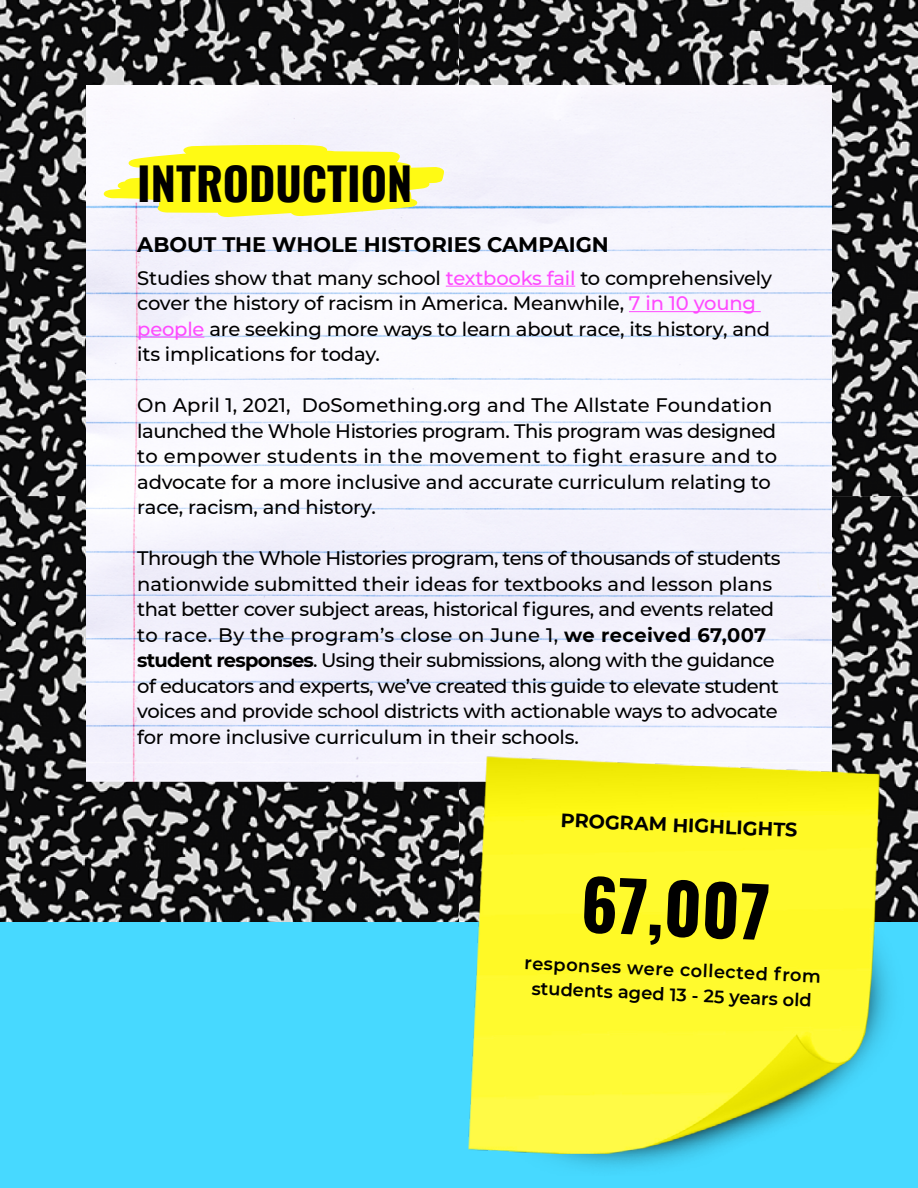
<style>
.page{position:relative;width:918px;height:1188px;background:#fff}
.page>*{position:absolute;margin:0;border:0;box-sizing:border-box;transform-origin:0 0}
.t1{font:700 68.85px "Oswald";color:#000}
.t2{font:700 45px "Oswald";color:#000}
.t3{font:700 21px "Montserrat";color:#000}
.t4{font:500 19.5px/25.5px "Montserrat";letter-spacing:-.015em;color:#000}
.t5{font:700 19.2px "Montserrat";color:#000}
.t6{font:600 17.85px/24.8px "Montserrat";color:#000;text-align:center}
.s1{color:#ff4aff}
.s2{font-weight:700}
</style>
<div class="page">
<img style="left:0;top:0;width:918px;height:922px">
<img style="left:459px;top:0;width:1px;height:496px">
<img style="left:459px;top:496px;width:1px;height:520px">
<div style="left:0;top:922px;width:918px;height:266px;background:#47d9ff"></div>
<div style="left:86px;top:85px;width:746px;height:679px;background:#f5f4fd"></div>
<svg style="left:104px;top:145px;width:340px;height:72px"></svg>
<hr style="left:446px;top:286px;width:129px;height:1px;background:#ff4aff">
<hr style="left:629px;top:311px;width:132px;height:1px;background:#ff4aff">
<hr style="left:137px;top:337px;width:67px;height:1px;background:#ff4aff">
<img style="left:467px;top:747px;width:440px;height:421px">
<h2 class="t2" style="left:137px;top:144px;width:277px">INTRODUCTION</h2>
<p class="t3" style="left:137px;top:229px;width:473px">ABOUT THE WHOLE HISTORIES CAMPAIGN</p>
<p class="t4" style="left:137px;top:264px;width:636px">Studies show that many school <span class="s1">textbooks fail</span> to comprehensively cover the history of racism in America. Meanwhile, <span class="s1">7 in 10 young people</span> are seeking more ways to learn about race, its history, and its implications for today.</p>
<p class="t4" style="left:137px;top:392px;width:641px">On April 1, 2021, DoSomething.org and The Allstate Foundation launched the Whole Histories program. This program was designed to empower students in the movement to fight erasure and to advocate for a more inclusive and accurate curriculum relating to race, racism, and history.</p>
<p class="t4" style="left:137px;top:545px;width:645px">Through the Whole Histories program, tens of thousands of students nationwide submitted their ideas for textbooks and lesson plans that better cover subject areas, historical figures, and events related to race. By the program’s close on June 1, <span class="s2">we received 67,007 student responses</span>. Using their submissions, along with the guidance of educators and experts, we’ve created this guide to elevate student voices and provide school districts with actionable ways to advocate for more inclusive curriculum in their schools.</p>
<p class="t5" style="left:562px;top:805px;width:238px;rotate:3deg">PROGRAM HIGHLIGHTS</p>
<h1 class="t1" style="left:585px;top:842px;width:190px;rotate:3deg">67,007</h1>
<p class="t6" style="left:525px;top:951px;width:298px;rotate:2deg">responses were collected from students aged 13 - 25 years old</p>
</div>
